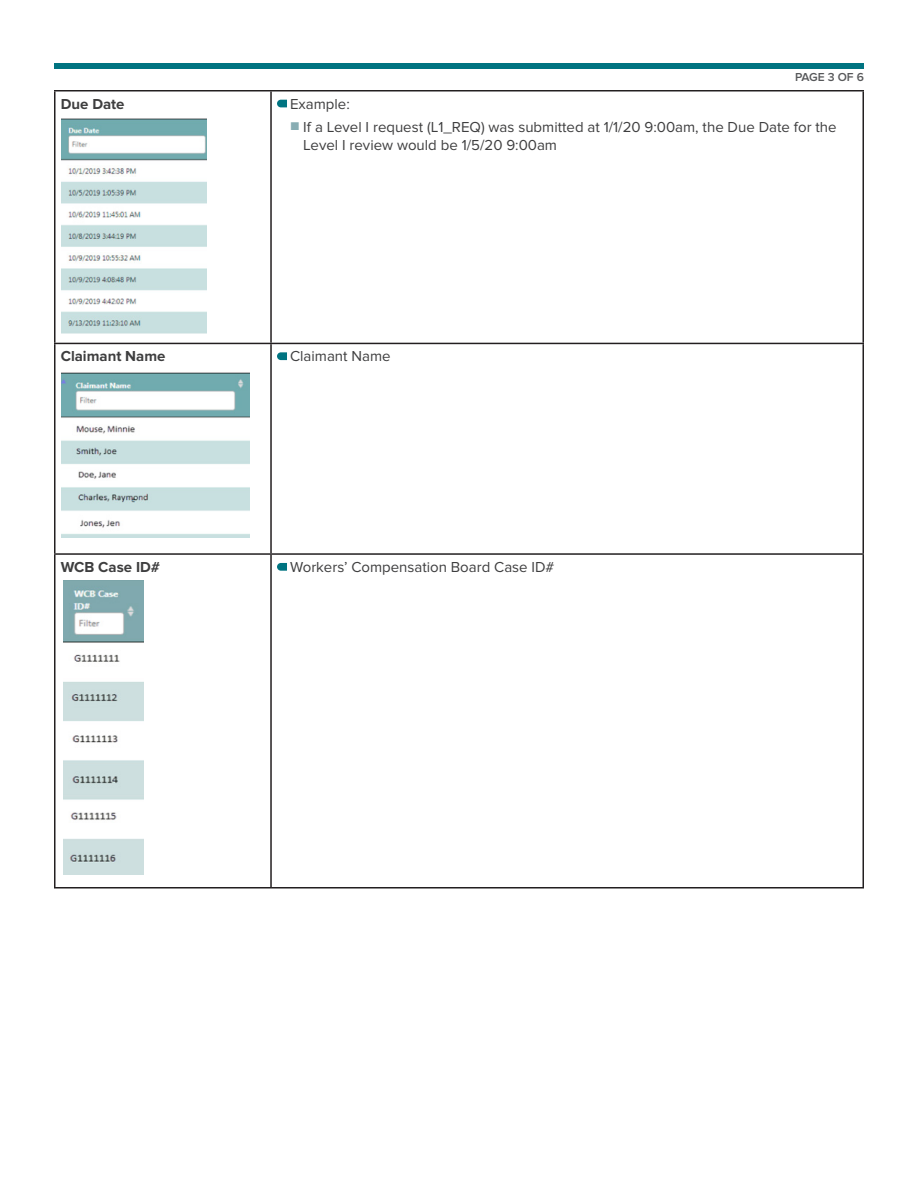
<style>
.page{position:relative;width:918px;height:1188px;background:#fff}
.page>*{position:absolute;margin:0;border:0;box-sizing:border-box;transform-origin:0 0}
.t1{font:15px/18px "Proxima Nova";color:#3e3e3f}
.t2{font:700 15px "Proxima Nova";color:#3e3e3f}
.t3{font:600 12px "Proxima Nova";letter-spacing:-.015em;color:#57585a}
.s1{font-size:13.5px;color:#88adb3}
</style>
<div class="page">
<hr style="left:54px;top:90px;width:217px;height:2px;background:#231f20">
<hr style="left:54px;top:92px;width:2px;height:251px;background:#231f20">
<hr style="left:271px;top:90px;width:593px;height:2px;background:#231f20">
<hr style="left:270px;top:92px;width:2px;height:251px;background:#231f20">
<hr style="left:862px;top:92px;width:2px;height:251px;background:#231f20">
<hr style="left:54px;top:343px;width:217px;height:1px;background:#231f20">
<hr style="left:54px;top:344px;width:2px;height:209px;background:#231f20">
<hr style="left:271px;top:343px;width:593px;height:1px;background:#231f20">
<hr style="left:270px;top:344px;width:2px;height:209px;background:#231f20">
<hr style="left:862px;top:344px;width:2px;height:209px;background:#231f20">
<hr style="left:54px;top:553px;width:217px;height:2px;background:#231f20">
<hr style="left:54px;top:555px;width:2px;height:332px;background:#231f20">
<hr style="left:271px;top:553px;width:593px;height:2px;background:#231f20">
<hr style="left:270px;top:555px;width:2px;height:332px;background:#231f20">
<hr style="left:862px;top:555px;width:2px;height:332px;background:#231f20">
<hr style="left:54px;top:887px;width:217px;height:2px;background:#231f20">
<hr style="left:271px;top:887px;width:593px;height:2px;background:#231f20">
<svg style="left:277px;top:100px;width:10px;height:7px"></svg>
<svg style="left:277px;top:352px;width:10px;height:8px"></svg>
<svg style="left:277px;top:563px;width:10px;height:8px"></svg>
<div style="left:54px;top:63px;width:810px;height:6px;background:#007481"></div>
<img style="left:62px;top:118px;width:145px;height:215px">
<img style="left:62px;top:372px;width:188px;height:166px">
<img style="left:63px;top:581px;width:81px;height:293px">
<p class="t3" style="left:795px;top:71px;width:70px">PAGE 3 OF 6</p>
<p class="t2" style="left:61px;top:95px;width:65px">Due Date</p>
<p class="t1" style="left:290px;top:95px;width:61px">Example:</p>
<p class="t1" style="left:303px;top:118px;width:535px;text-indent:-13px"><span class="s1">■</span> If a Level I request (L1_REQ) was submitted at 1/1/20 9:00am, the Due Date for the<br>Level I review would be 1/5/20 9:00am</p>
<p class="t2" style="left:61px;top:348px;width:106px">Claimant Name</p>
<p class="t1" style="left:290px;top:348px;width:102px">Claimant Name</p>
<p class="t2" style="left:61px;top:558px;width:101px">WCB Case ID#</p>
<p class="t1" style="left:290px;top:558px;width:266px">Workers’ Compensation Board Case ID#</p>
</div>
